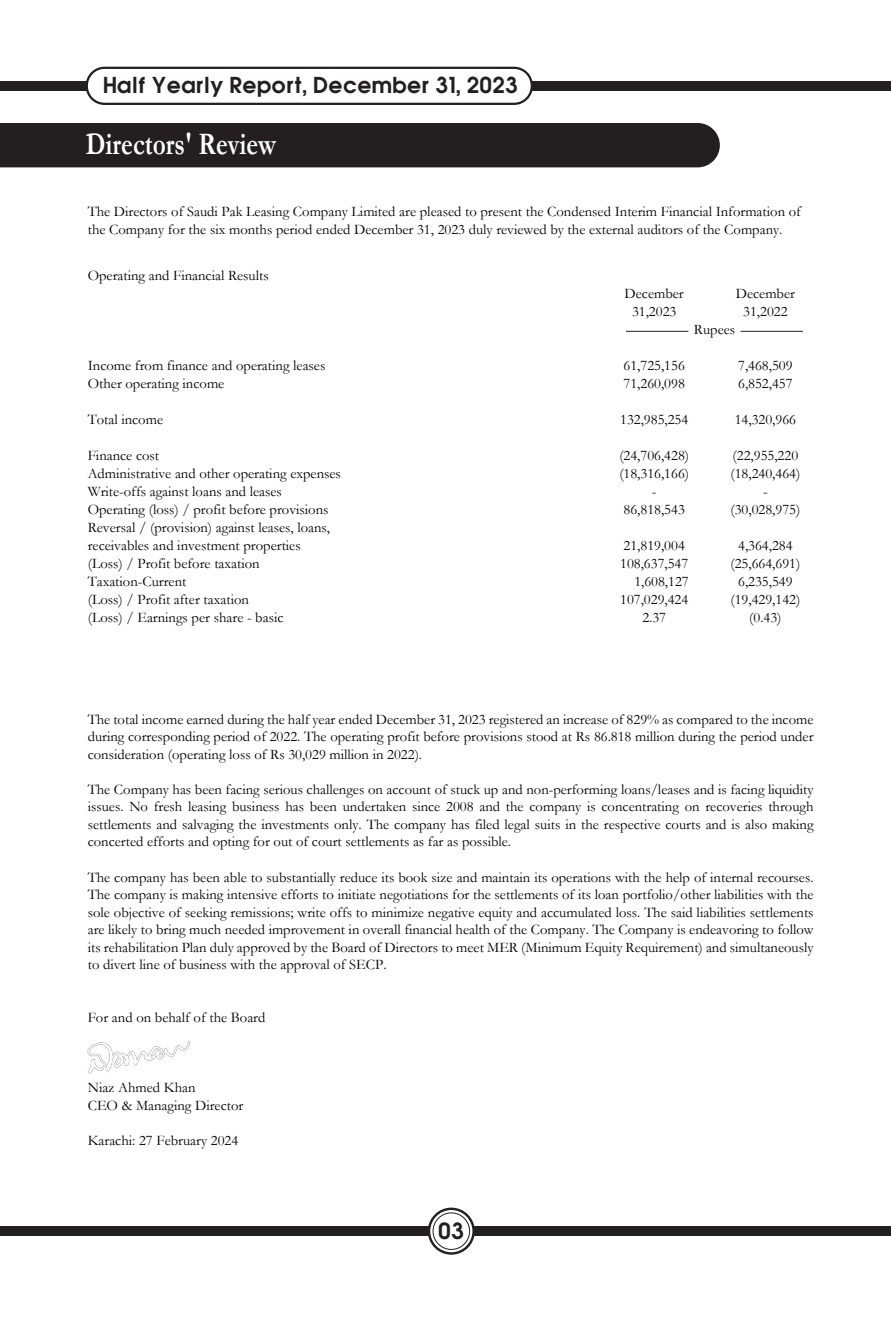
<style>
.page{position:relative;width:891px;height:1317px;background:#fff}
.page>*{position:absolute;margin:0;border:0;box-sizing:border-box;transform-origin:0 0}
.t1{font:700 31.5px "Garamond";color:#fff;scale:.8 1}
.t2{font:700 20.47px "Avant Garde";color:#231f20}
.t3{font:700 20.25px "Avant Garde";color:#231f20}
.t4{font:14.62px/17.6px "Garamond";color:#000;text-align:justify}
</style>
<div class="page">
<div style="left:0;top:123px;width:720px;height:44px;background:#231f20"></div>
<div style="left:0;top:1226px;width:891px;height:9px;background:#231f20"></div>
<div style="left:0;top:81px;width:891px;height:10px;background:#231f20"></div>
<div style="left:87px;top:68px;width:445px;height:36px;background:#fff;border-radius:18px"></div>
<div style="left:86px;top:67px;width:447px;height:38px;border:2px solid #231f20;border-radius:18px"></div>
<svg style="left:429px;top:1208px;width:45px;height:45px"></svg>
<div style="left:428px;top:1207px;width:47px;height:47px;border:2px solid #231f20;border-radius:22px"></div>
<div style="left:433px;top:1212px;width:37px;height:37px;background:#fff;border-radius:18px"></div>
<div style="left:433px;top:1212px;width:37px;height:37px;border:1px solid #231f20;border-radius:18px"></div>
<hr style="left:626px;top:331px;width:62px;height:1px;background:#231f20">
<hr style="left:741px;top:331px;width:62px;height:1px;background:#231f20">
<img style="left:87px;top:1041px;width:103px;height:33px">
<h3 class="t3" style="left:103px;top:71px;width:416px">Half Yearly Report, December 31, 2023</h3>
<h1 class="t1" style="left:86px;top:122px;width:239px">Directors' Review</h1>
<p class="t4" style="left:88px;top:202px;width:715px">The Directors of Saudi Pak Leasing Company Limited are pleased to present the Condensed Interim Financial Information of the Company for the six months period ended December 31, 2023 duly reviewed by the external auditors of the Company.</p>
<p class="t4" style="left:88px;top:266px;width:182px">Operating and Financial Results</p>
<p class="t4" style="left:625px;top:284px;width:61px">December</p>
<p class="t4" style="left:736px;top:284px;width:61px">December</p>
<p class="t4" style="left:632px;top:302px;width:46px">31,2023</p>
<p class="t4" style="left:743px;top:302px;width:46px">31,2022</p>
<p class="t4" style="left:694px;top:320px;width:43px">Rupees</p>
<p class="t4" style="left:88px;top:356px;width:239px">Income from finance and operating leases</p>
<p class="t4" style="left:624px;top:356px;width:63px">61,725,156</p>
<p class="t4" style="left:738px;top:356px;width:56px">7,468,509</p>
<p class="t4" style="left:88px;top:374px;width:138px">Other operating income</p>
<p class="t4" style="left:624px;top:374px;width:63px">71,260,098</p>
<p class="t4" style="left:738px;top:374px;width:56px">6,852,457</p>
<p class="t4" style="left:88px;top:410px;width:77px">Total income</p>
<p class="t4" style="left:620px;top:410px;width:70px">132,985,254</p>
<p class="t4" style="left:735px;top:410px;width:63px">14,320,966</p>
<p class="t4" style="left:88px;top:446px;width:73px">Finance cost</p>
<p class="t4" style="left:619px;top:446px;width:71px">(24,706,428)</p>
<p class="t4" style="left:733px;top:446px;width:67px">(22,955,220</p>
<p class="t4" style="left:88px;top:464px;width:255px">Administrative and other operating expenses</p>
<p class="t4" style="left:619px;top:464px;width:71px">(18,316,166)</p>
<p class="t4" style="left:731px;top:464px;width:71px">(18,240,464)</p>
<p class="t4" style="left:88px;top:482px;width:196px">Write-offs against loans and leases</p>
<p class="t4" style="left:652px;top:482px;width:6px">-</p>
<p class="t4" style="left:763px;top:482px;width:6px">-</p>
<p class="t4" style="left:88px;top:500px;width:242px">Operating (loss) / profit before provisions</p>
<p class="t4" style="left:624px;top:500px;width:63px">86,818,543</p>
<p class="t4" style="left:731px;top:500px;width:71px">(30,028,975)</p>
<p class="t4" style="left:88px;top:518px;width:244px">Reversal / (provision) against leases, loans, receivables and investment properties</p>
<p class="t4" style="left:624px;top:536px;width:63px">21,819,004</p>
<p class="t4" style="left:738px;top:536px;width:56px">4,364,284</p>
<p class="t4" style="left:88px;top:554px;width:173px">(Loss) / Profit before taxation</p>
<p class="t4" style="left:620px;top:554px;width:70px">108,637,547</p>
<p class="t4" style="left:731px;top:554px;width:71px">(25,664,691)</p>
<p class="t4" style="left:88px;top:572px;width:100px">Taxation-Current</p>
<p class="t4" style="left:634px;top:572px;width:56px">1,608,127</p>
<p class="t4" style="left:738px;top:572px;width:56px">6,235,549</p>
<p class="t4" style="left:88px;top:590px;width:163px">(Loss) / Profit after taxation</p>
<p class="t4" style="left:620px;top:590px;width:70px">107,029,424</p>
<p class="t4" style="left:731px;top:590px;width:71px">(19,429,142)</p>
<p class="t4" style="left:88px;top:608px;width:197px">(Loss) / Earnings per share - basic</p>
<p class="t4" style="left:642px;top:608px;width:25px">2.37</p>
<p class="t4" style="left:749px;top:608px;width:34px">(0.43)</p>
<p class="t4" style="left:88px;top:709px;width:727px">The total income earned during the half year ended December 31, 2023 registered an increase of 829% as compared to the income during corresponding period of 2022. The operating profit before provisions stood at Rs 86.818 million during the period under consideration (operating loss of Rs 30,029 million in 2022).</p>
<p class="t4" style="left:88px;top:780px;width:727px">The Company has been facing serious challenges on account of stuck up and non-performing loans/leases and is facing liquidity issues. No fresh leasing business has been undertaken since 2008 and the company is concentrating on recoveries through settlements and salvaging the investments only. The company has filed legal suits in the respective courts and is also making concerted efforts and opting for out of court settlements as far as possible.</p>
<p class="t4" style="left:88px;top:867px;width:727px">The company has been able to substantially reduce its book size and maintain its operations with the help of internal recourses.<br>The company is making intensive efforts to initiate negotiations for the settlements of its loan portfolio/other liabilities with the sole objective of seeking remissions; write offs to minimize negative equity and accumulated loss. The said liabilities settlements are likely to bring much needed improvement in overall financial health of the Company. The Company is endeavoring to follow its rehabilitation Plan duly approved by the Board of Directors to meet MER (Minimum Equity Requirement) and simultaneously to divert line of business with the approval of SECP.</p>
<p class="t4" style="left:88px;top:1008px;width:179px">For and on behalf of the Board</p>
<p class="t4" style="left:88px;top:1078px;width:157px">Niaz Ahmed Khan<br>CEO &amp; Managing Director</p>
<p class="t4" style="left:88px;top:1131px;width:152px">Karachi: 27 February 2024</p>
<h2 class="t2" style="left:438px;top:1216px;width:28px">03</h2>
</div>
